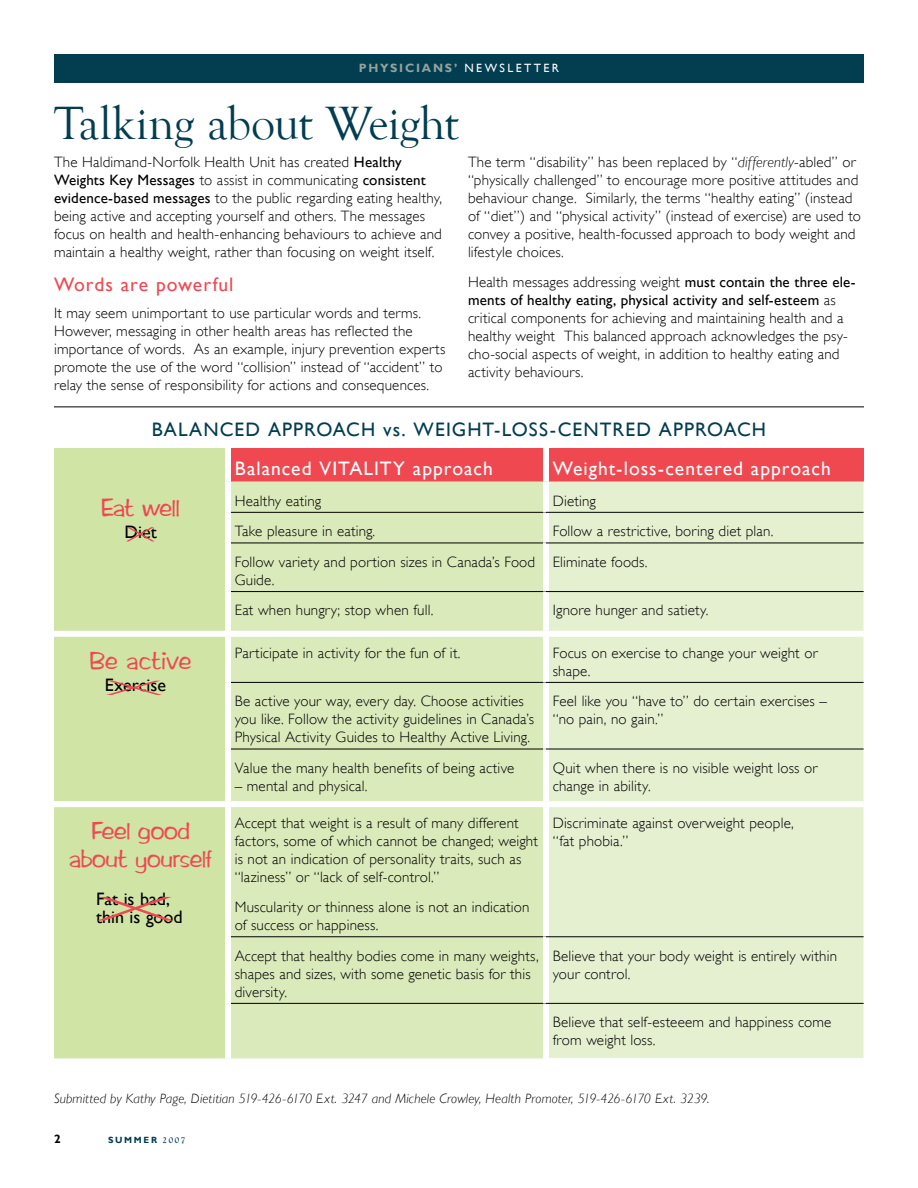
<style>
.page{position:relative;width:918px;height:1188px;background:#fff}
.page>*{position:absolute;margin:0;border:0;box-sizing:border-box;transform-origin:0 0}
.t1{font:48px "Goudy Old Style T";letter-spacing:-.01em;color:#023d50}
.t2{font:25.5px/28.5px "CLARENCE";letter-spacing:.02em;color:#ef4851;text-align:center}
.t3{font:19.5px "Gill Sans";letter-spacing:.05em;color:#fff}
.t4{font:19.5px "Gill Sans";letter-spacing:.055em;color:#023d50}
.t5{font:19.5px "Gill Sans";letter-spacing:.05em;color:#ef4851}
.t6{font:18px/18px "Gill Sans";color:#000}
.t7{font:300 15px/18px "Gill Sans";letter-spacing:.01em;color:#000}
.t8{font:italic 300 13.5px "Gill Sans";letter-spacing:.01em;color:#000}
.t9{font:700 12px "Gill Sans";letter-spacing:.15em;color:#94a29c}
.t10{font:12px "Gill Sans";color:#fff}
.t11{font:700 9px "Gill Sans";letter-spacing:.19em;color:#023d50}
.s1{font-weight:400;color:#fff}
.s2{font-weight:400}
.s3{font-style:italic}
.s4{font-family:"Goudy Old Style T"}
</style>
<div class="page">
<div style="left:54px;top:54px;width:810px;height:28px;background:#023d50"></div>
<div style="left:54px;top:448px;width:171px;height:610px;background:#d0e4a6"></div>
<div style="left:231px;top:448px;width:633px;height:34px;background:#ef4851"></div>
<div style="left:231px;top:482px;width:312px;height:576px;background:#dbeabb"></div>
<div style="left:549px;top:482px;width:315px;height:149px;background:#e5f0d1"></div>
<div style="left:549px;top:637px;width:315px;height:421px;background:#e5f0d1"></div>
<div style="left:54px;top:631px;width:174px;height:6px;background:#fff"></div>
<div style="left:54px;top:801px;width:174px;height:6px;background:#fff"></div>
<div style="left:228px;top:631px;width:315px;height:6px;background:#fff"></div>
<div style="left:228px;top:801px;width:315px;height:6px;background:#fff"></div>
<hr style="left:231px;top:512px;width:315px;height:1px;background:#000">
<hr style="left:231px;top:543px;width:315px;height:1px;background:#000">
<hr style="left:231px;top:591px;width:315px;height:1px;background:#000">
<hr style="left:231px;top:682px;width:315px;height:1px;background:#000">
<hr style="left:231px;top:749px;width:315px;height:1px;background:#000">
<hr style="left:231px;top:937px;width:315px;height:1px;background:#000">
<hr style="left:231px;top:1003px;width:315px;height:1px;background:#000">
<div style="left:543px;top:448px;width:6px;height:34px;background:#fff"></div>
<div style="left:543px;top:543px;width:6px;height:48px;background:#fff"></div>
<div style="left:543px;top:749px;width:6px;height:52px;background:#fff"></div>
<div style="left:543px;top:801px;width:321px;height:6px;background:#fff"></div>
<div style="left:543px;top:937px;width:6px;height:66px;background:#fff"></div>
<hr style="left:546px;top:512px;width:318px;height:1px;background:#000">
<hr style="left:546px;top:543px;width:318px;height:1px;background:#000">
<hr style="left:546px;top:591px;width:318px;height:1px;background:#000">
<hr style="left:546px;top:682px;width:318px;height:1px;background:#000">
<hr style="left:546px;top:749px;width:318px;height:1px;background:#000">
<hr style="left:546px;top:937px;width:318px;height:1px;background:#000">
<hr style="left:546px;top:1003px;width:318px;height:1px;background:#000">
<svg style="left:126px;top:527px;width:29px;height:14px"></svg>
<svg style="left:106px;top:681px;width:56px;height:14px"></svg>
<svg style="left:97px;top:897px;width:77px;height:24px;background:#d5c696"></svg>
<hr style="left:54px;top:406px;width:810px;height:1px;background:#000">
<p class="t9" style="left:359px;top:61px;width:117px">PHYSICIANS’ <span class="s1">newslette</span></p>
<p class="t10" style="left:552px;top:61px;width:9px">r</p>
<h1 class="t1" style="left:54px;top:97px;width:406px">Talking about Weight</h1>
<p class="t7" style="left:54px;top:153px;width:390px">The Haldimand-Norfolk Health Unit has created <span class="s2">Healthy Weights Key Messages</span> to assist in communicating <span class="s2">consistent evidence-based messages</span> to the public regarding eating healthy, being active and accepting yourself and others. The messages focus on health and health-enhancing behaviours to achieve and maintain a healthy weight, rather than focusing on weight itself.</p>
<h3 class="t5" style="left:54px;top:273px;width:181px">Words are powerful</h3>
<p class="t7" style="left:54px;top:304px;width:393px">It may seem unimportant to use particular words and terms.<br>However, messaging in other health areas has reflected the importance of words. As an example, injury prevention experts promote the use of the word “collision” instead of “accident” to relay the sense of responsibility for actions and consequences.</p>
<p class="t7" style="left:468px;top:153px;width:395px">The term “disability” has been replaced by “<span class="s3">differently</span>-abled” or “physically challenged” to encourage more positive attitudes and behaviour change. Similarly, the terms “healthy eating” (instead of “diet”) and “physical activity” (instead of exercise) are used to convey a positive, health-focussed approach to body weight and lifestyle choices.</p>
<p class="t7" style="left:468px;top:273px;width:389px">Health messages addressing weight <span class="s2">must contain the three ele&shy;ments of healthy eating, physical activity and self-esteem</span> as critical components for achieving and maintaining health and a healthy weight This balanced approach acknowledges the psy&shy;cho-social aspects of weight, in addition to healthy eating and activity behaviours.</p>
<h3 class="t4" style="left:152px;top:419px;width:616px">BALANCED APPROACH vs. WEIGHT-LOSS-CENTRED APPROACH</h3>
<h3 class="t3" style="left:235px;top:457px;width:260px">Balanced VITALITY approach</h3>
<h3 class="t3" style="left:553px;top:457px;width:280px">Weight-loss-centered approach</h3>
<h2 class="t2" style="left:102px;top:495px;width:79px">Eat well</h2>
<p class="t6" style="left:125px;top:524px;width:34px">Diet</p>
<p class="t7" style="left:235px;top:491px;width:88px">Healthy eating</p>
<p class="t7" style="left:553px;top:491px;width:45px">Dieting</p>
<p class="t7" style="left:235px;top:522px;width:142px">Take pleasure in eating.</p>
<p class="t7" style="left:553px;top:522px;width:222px">Follow a restrictive, boring diet plan.</p>
<p class="t7" style="left:235px;top:553px;width:302px">Follow variety and portion sizes in Canada’s Food<br>Guide.</p>
<p class="t7" style="left:553px;top:553px;width:96px">Eliminate foods.</p>
<p class="t7" style="left:235px;top:601px;width:200px">Eat when hungry; stop when full.</p>
<p class="t7" style="left:553px;top:601px;width:157px">Ignore hunger and satiety.</p>
<h2 class="t2" style="left:91px;top:647px;width:102px">Be active</h2>
<p class="t6" style="left:105px;top:676px;width:63px">Exercise</p>
<p class="t7" style="left:235px;top:644px;width:227px">Participate in activity for the fun of it.</p>
<p class="t7" style="left:553px;top:644px;width:266px">Focus on exercise to change your weight or shape.</p>
<p class="t7" style="left:235px;top:692px;width:301px">Be active your way, every day. Choose activities you like. Follow the activity guidelines in Canada’s<br>Physical Activity Guides to Healthy Active Living.</p>
<p class="t7" style="left:553px;top:692px;width:276px">Feel like you “have to” do certain exercises – “no pain, no gain.”</p>
<p class="t7" style="left:235px;top:759px;width:281px">Value the many health benefits of being active</p>
<p class="t7" style="left:235px;top:777px;width:134px">– mental and physical.</p>
<p class="t7" style="left:553px;top:759px;width:266px">Quit when there is no visible weight loss or change in ability.</p>
<h2 class="t2" style="left:70px;top:817px;width:144px">Feel good about yourself</h2>
<p class="t6" style="left:96px;top:890px;width:88px">Fat is bad, thin is good</p>
<p class="t7" style="left:235px;top:814px;width:305px">Accept that weight is a result of many different factors, some of which cannot be changed; weight is not an indication of personality traits, such as “laziness” or “lack of self-control.”</p>
<p class="t7" style="left:235px;top:898px;width:296px">Muscularity or thinness alone is not an indication of success or happiness.</p>
<p class="t7" style="left:553px;top:814px;width:243px">Discriminate against overweight people, “fat phobia.”</p>
<p class="t7" style="left:235px;top:947px;width:305px">Accept that healthy bodies come in many weights, shapes and sizes, with some genetic basis for this diversity.</p>
<p class="t7" style="left:553px;top:947px;width:286px">Believe that your body weight is entirely within your control.</p>
<p class="t7" style="left:553px;top:1013px;width:280px">Believe that self-esteeem and happiness come from weight loss.</p>
<p class="t8" style="left:54px;top:1090px;width:657px">Submitted by Kathy Page, Dietitian 519-426-6170 Ext. 3247 and Michele Crowley, Health Promoter, 519-426-6170 Ext. 3239.</p>
<p class="t11" style="left:108px;top:1135px;width:79px">SUMMER <span class="s4">2007</span></p>
</div>
